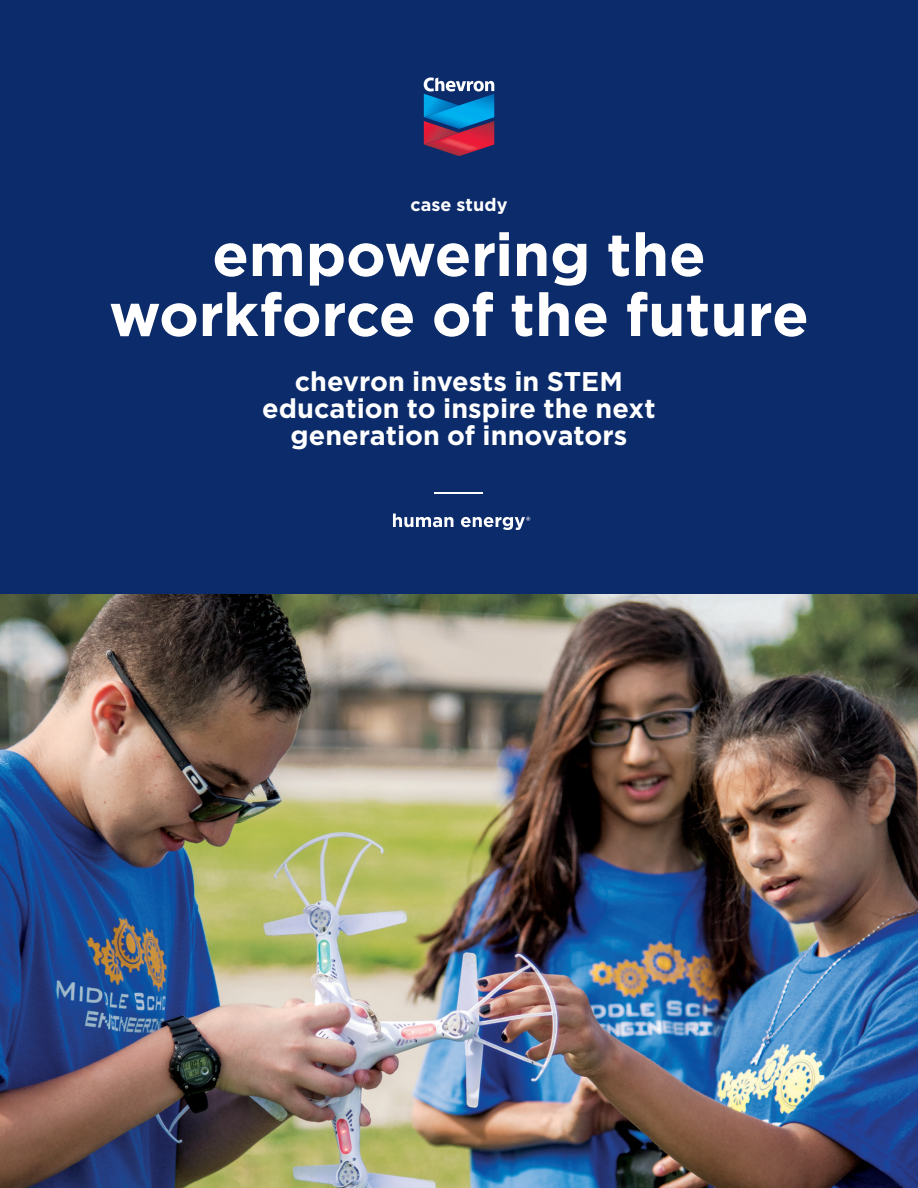
<style>
.page{position:relative;width:918px;height:1188px;background:#fff}
.page>*{position:absolute;margin:0;border:0;box-sizing:border-box;transform-origin:0 0}
.Cover_Title_-_40pt_B{font:700 60px/60px "Gotham";letter-spacing:-.005em;color:#fff;text-align:center}
.t1{font:700 27px/27px "Gotham";color:#fff;text-align:center}
.Communication_Identi{font:700 18px "Gotham";letter-spacing:.005em;color:#fff}
</style>
<div class="page">
<div style="left:0;top:0;width:918px;height:594px;background:#0c2b6b"></div>
<img style="left:0;top:594px;width:918px;height:594px">
<hr style="left:435px;top:492px;width:48px;height:2px;background:#fff">
<svg style="left:393px;top:514px;width:60px;height:13px"></svg>
<svg style="left:461px;top:517px;width:69px;height:13px"></svg>
<svg style="left:424px;top:77px;width:70px;height:79px"></svg>
<p class="Communication_Identi" style="left:411px;top:192px;width:98px">case study</p>
<p class="Cover_Title_-_40pt_B" style="left:109px;top:224px;width:701px">empowering the workforce of the future</p>
<p class="t1" style="left:262px;top:367px;width:395px">chevron invests in STEM education to inspire the next generation of innovators</p>
</div>
